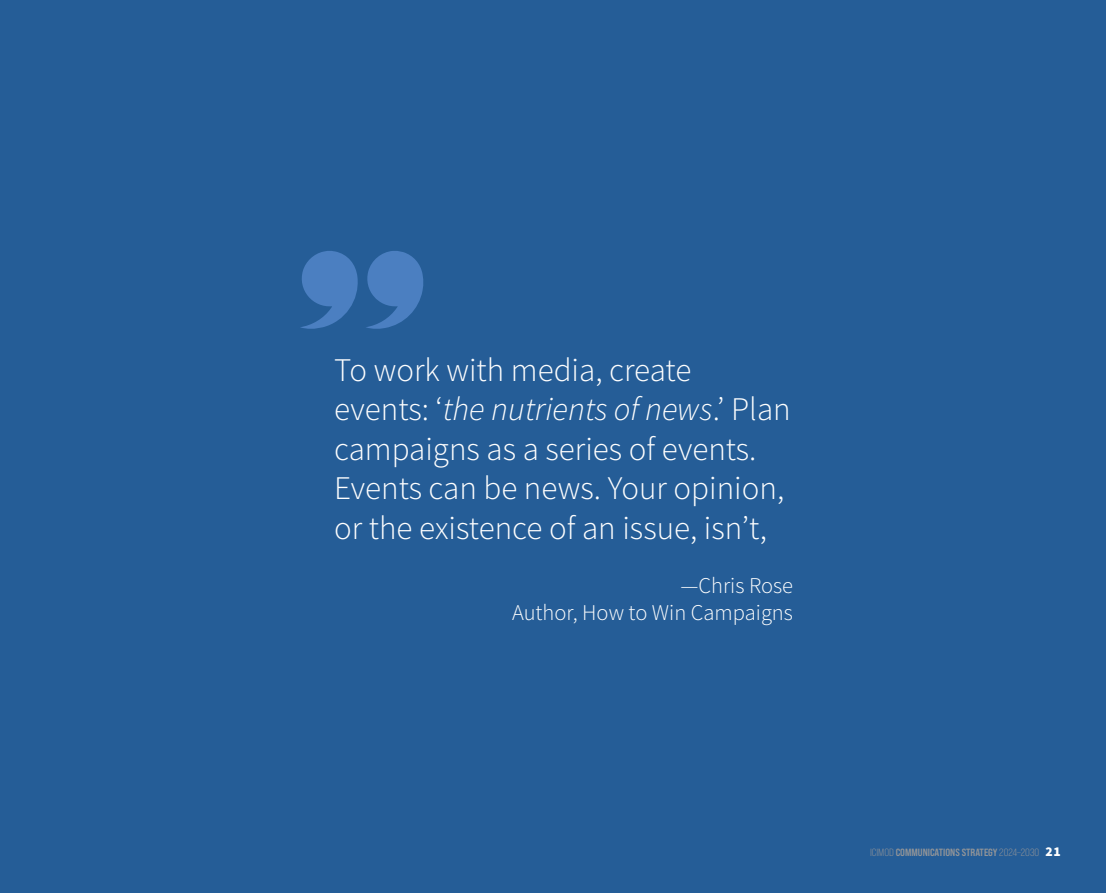
<style>
.page{position:relative;width:1106px;height:893px;background:#255d97}
.page>*{position:absolute;margin:0;border:0;box-sizing:border-box;transform-origin:0 0}
.t1{font:300 33px/39.6px "Source Sans Pro";color:#fff}
.t2{font:300 22.5px/27px "Source Sans Pro";color:#fff;text-align:right}
.t3{font:10.5px "Bebas Neue Pro Sm E Bd";color:#939598}
.s1{font-style:italic}
.s2{font-family:"Bebas Neue Pro Sm E Bk"}
.s3{font-family:"Source Sans Pro";font-weight:900;font-size:13.5px;color:#fff}
</style>
<div class="page">
<svg style="left:300px;top:251px;width:123px;height:78px"></svg>
<p class="t1" style="left:334px;top:350px;width:458px">To work with media, create events: ‘<span class="s1">the nutrients of news</span>.’ Plan campaigns as a series of events.<br>Events can be news. Your opinion, or the existence of an issue, isn’t,</p>
<p class="t2" style="left:512px;top:572px;width:282px">—Chris Rose<br>Author, How to Win Campaigns</p>
<p class="t3" style="left:870px;top:846px;width:192px"><span class="s2">ICIMOD</span> COMMUNICATIONS STRATEGY <span class="s2">2024–2030</span> <span class="s3">21</span></p>
</div>
